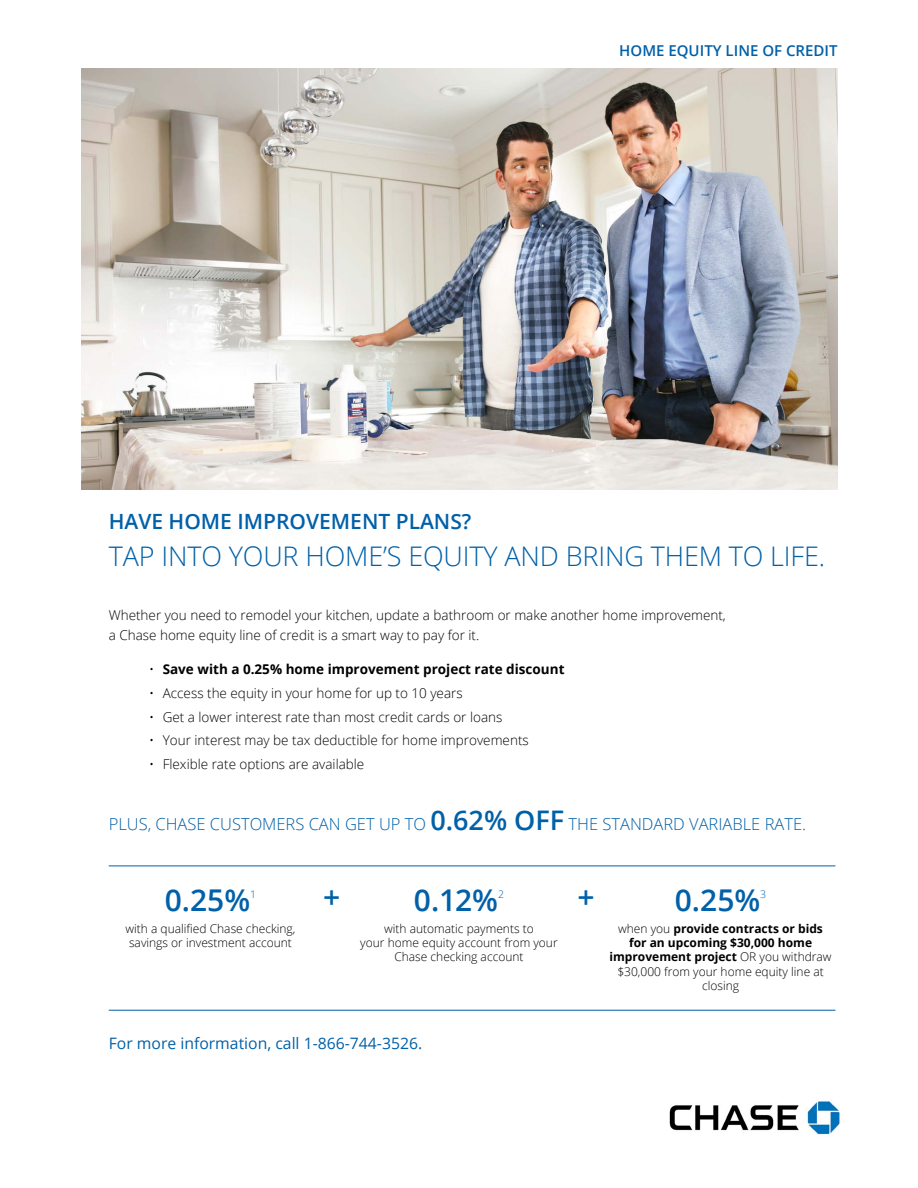
<style>
.page{position:relative;width:918px;height:1188px;background:#fff}
.page>*{position:absolute;margin:0;border:0;box-sizing:border-box;transform-origin:0 0}
.t1{font:600 30px "Open Sans";color:#0060a8}
.t2{font:300 27px "Open Sans";letter-spacing:-.005em;color:#0060a8}
.t3{font:600 21px "Open Sans";color:#0060a8}
.t4{font:300 16.5px "Open Sans";color:#0060a8}
.t5{font:15.75px "Open Sans";color:#0060a8}
.t6{font:600 15px "Open Sans";color:#0060a8}
.t7{font:300 13.5px/20.2px "Open Sans";color:#000}
.t8{font:700 13.5px "Open Sans";color:#000}
.t9{font:300 12px/14.4px "Open Sans";color:#000}
.t10{font:700 12px/14.4px "Open Sans";color:#000;text-align:center}
.t11{font:300 10.5px "Open Sans";color:#0060a8}
.s1{font-weight:300}
.s2{font-weight:600;font-size:27px}
</style>
<div class="page">
<img style="left:81px;top:69px;width:757px;height:421px">
<hr style="left:109px;top:866px;width:726px;height:1px;background:#0060a8">
<hr style="left:109px;top:1010px;width:726px;height:1px;background:#0060a8">
<img style="left:669px;top:1101px;width:171px;height:34px">
<h1 class="t6" style="left:619px;top:41px;width:220px">HOME EQUITY LINE OF CREDIT</h1>
<h2 class="t3" style="left:109px;top:507px;width:364px">HAVE HOME IMPROVEMENT PLANS?</h2>
<h2 class="t2" style="left:109px;top:538px;width:718px">TAP INTO YOUR HOME’S EQUITY AND BRING THEM TO LIFE.</h2>
<p class="t7" style="left:109px;top:605px;width:619px">Whether you need to remodel your kitchen, update a bathroom or make another home improvement, a Chase home equity line of credit is a smart way to pay for it.</p>
<p class="t8" style="left:149px;top:660px;width:417px"><span class="s1">•</span> Save with a 0.25% home improvement project rate discount</p>
<p class="t7" style="left:149px;top:682px;width:315px">• Access the equity in your home for up to 10 years</p>
<p class="t7" style="left:149px;top:706px;width:355px">• Get a lower interest rate than most credit cards or loans</p>
<p class="t7" style="left:149px;top:730px;width:381px">• Your interest may be tax deductible for home improvements</p>
<p class="t7" style="left:149px;top:754px;width:217px">• Flexible rate options are available</p>
<h3 class="t4" style="left:109px;top:813px;width:699px">PLUS, CHASE CUSTOMERS CAN GET UP TO <span class="s2">0.62% OFF</span> THE STANDARD VARIABLE RATE.</h3>
<p class="t1" style="left:165px;top:880px;width:87px">0.25%</p>
<p class="t11" style="left:250px;top:887px;width:7px">1</p>
<p class="t9" style="left:126px;top:921px;width:171px">with a qualified Chase checking, savings or investment account</p>
<p class="t1" style="left:323px;top:877px;width:19px">+</p>
<p class="t1" style="left:414px;top:880px;width:86px">0.12%</p>
<p class="t11" style="left:498px;top:887px;width:7px">2</p>
<p class="t9" style="left:360px;top:921px;width:199px;text-align:center">with automatic payments to<br>your home equity account from your<br>Chase checking account</p>
<p class="t5" style="left:109px;top:1033px;width:315px">For more information, call 1-866-744-3526.</p>
<p class="t1" style="left:578px;top:877px;width:19px">+</p>
<p class="t1" style="left:675px;top:880px;width:87px">0.25%</p>
<p class="t11" style="left:760px;top:887px;width:7px">3</p>
<p class="t10" style="left:610px;top:921px;width:224px"><span class="s1">when you</span> provide contracts or bids for an upcoming $30,000 home improvement project <span class="s1">OR you withdraw $30,000 from your home equity line at closing</span></p>
</div>
